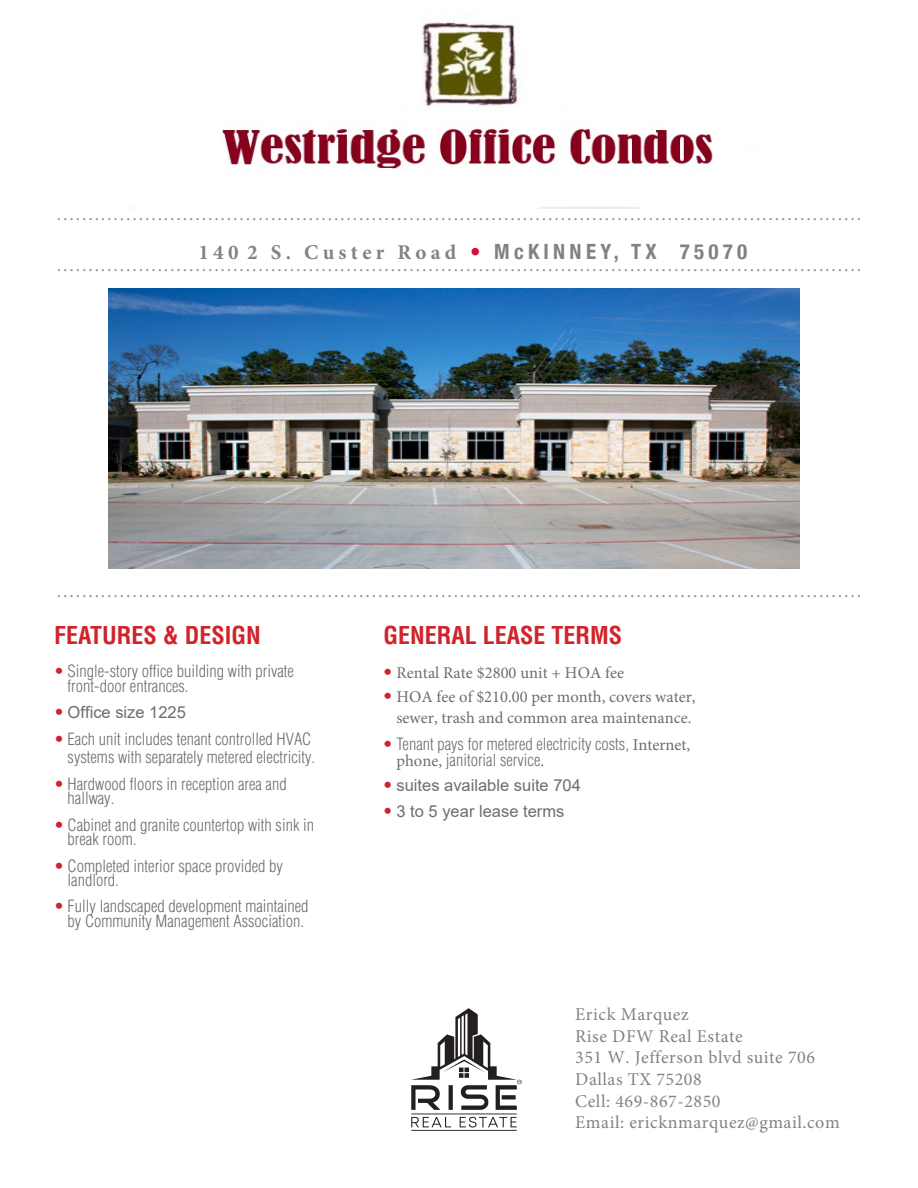
<style>
.page{position:relative;width:918px;height:1188px;background:#fff}
.page>*{position:absolute;margin:0;border:0;box-sizing:border-box;transform-origin:0 0}
.t1{font:700 condensed 24px "Helvetica";color:#d1232a}
.t2{font:700 21px "Minion Pro";letter-spacing:.205em;color:#808285}
.t3{font:19.5px "Minion Pro";color:#939598}
.t4{font:18px/21.6px "Minion Pro";letter-spacing:.03em;color:#808285}
.t5{font:300 condensed 16.5px/14.4px "Helvetica";color:#6c6d70}
.t6{font:16.5px/20.9px "Minion Pro";color:#6c6d70;text-align:center}
.t7{font:16.5px "Arial";color:#6c6d70}
.s1{font-family:"Helvetica Neue";font-stretch:condensed;color:#d20f41}
.s2{font-family:"Helvetica Neue";font-stretch:condensed}
.s3{color:#d1232a}
.s4{font-family:"Helvetica";font-weight:300;font-stretch:condensed;color:#d1232a}
.s5{font-family:"Minion Pro";font-weight:400;font-stretch:normal}
</style>
<div class="page">
<img style="left:108px;top:289px;width:691px;height:279px">
<img style="left:411px;top:1008px;width:111px;height:123px">
<img style="left:130px;top:22px;width:583px;height:187px">
<p class="t3" style="left:57px;top:201px;width:806px">................................................................................................................................</p>
<p class="t2" style="left:199px;top:237px;width:550px">140 2 S. Custer Road <span class="s1">•</span> <span class="s2">McKINNEY, TX 75070</span></p>
<p class="t3" style="left:57px;top:252px;width:806px">................................................................................................................................</p>
<p class="t3" style="left:57px;top:578px;width:806px">................................................................................................................................</p>
<p class="t1" style="left:54px;top:621px;width:208px">FEATURES &amp; DESIGN</p>
<p class="t5" style="left:68px;top:664px;width:228px;text-indent:-14px"><span class="s3">•</span> Single-story office building with private front-door entrances.</p>
<p class="t7" style="left:54px;top:701px;width:133px"><span class="s4">•</span> Office size 1225</p>
<p class="t5" style="left:54px;top:729px;width:263px;line-height:18.5px;text-align:right"><span class="s3">•</span> Each unit includes tenant controlled HVAC systems with separately metered electricity.</p>
<p class="t5" style="left:68px;top:776px;width:221px;text-indent:-14px"><span class="s3">•</span> Hardwood floors in reception area and hallway.</p>
<p class="t5" style="left:68px;top:817px;width:248px;text-indent:-14px"><span class="s3">•</span> Cabinet and granite countertop with sink in break room.</p>
<p class="t5" style="left:68px;top:858px;width:217px;text-indent:-14px"><span class="s3">•</span> Completed interior space provided by landlord.</p>
<p class="t5" style="left:54px;top:899px;width:256px;text-align:center"><span class="s3">•</span> Fully landscaped development maintained by Community Management Association.</p>
<p class="t1" style="left:383px;top:621px;width:240px">GENERAL LEASE TERMS</p>
<p class="t6" style="left:383px;top:662px;width:243px"><span class="s4">•</span> Rental Rate $2800 unit + HOA fee</p>
<p class="t6" style="left:383px;top:687px;width:314px"><span class="s4">•</span> HOA fee of $210.00 per month, covers water, sewer, trash and common area maintenance.</p>
<p class="t5" style="left:397px;top:736px;width:295px;line-height:16.5px;text-indent:-14px"><span class="s3">•</span> Tenant pays for metered electricity costs, <span class="s5">Internet, phone,</span> janitorial service<span class="s5">.</span></p>
<p class="t7" style="left:383px;top:773px;width:200px"><span class="s4">•</span> suites available suite 704</p>
<p class="t7" style="left:383px;top:800px;width:183px"><span class="s4">•</span> 3 to 5 year lease terms</p>
<p class="t4" style="left:575px;top:1004px;width:266px">Erick Marquez<br>Rise DFW Real Estate<br>351 W. Jefferson blvd suite 706<br>Dallas TX 75208<br>Cell: 469-867-2850<br>Email: ericknmarquez@gmail.com</p>
</div>
